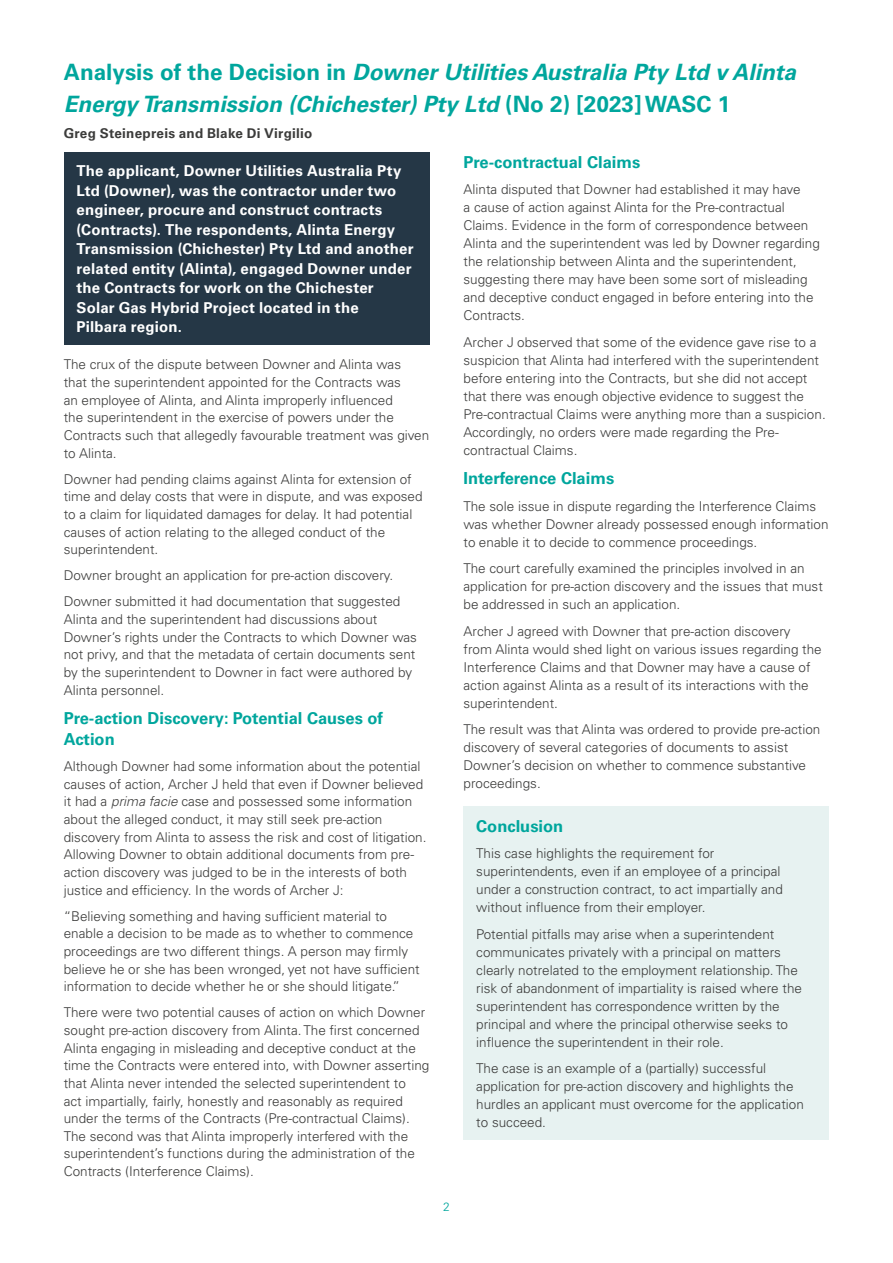
<style>
.page{position:relative;width:893px;height:1263px;background:#fff}
.page>*{position:absolute;margin:0;border:0;box-sizing:border-box;transform-origin:0 0}
.t1{font:italic 700 22.5px/31.5px "Univers LTCYR 65";color:#00a69d}
.t2{font:700 16.5px/21px "Univers LTCYR 65";color:#00a69d}
.t3{font:700 15px/19.5px "Univers LTCYR 65";letter-spacing:.015em;color:#fff}
.t4{font:300 13.5px/18px "Univers LTCYR 45";color:#3c3c3b}
.t5{font:700 13.5px "Univers LTCYR 65";letter-spacing:.015em;color:#3c3c3b}
.t6{font:300 12px "Univers LTCYR 45";color:#00a69d}
.s1{font-style:normal}
.s2{font-style:italic}
</style>
<div class="page">
<div style="left:64px;top:153px;width:365px;height:192px;background:#253746"></div>
<div style="left:463px;top:807px;width:366px;height:333px;background:#e7f2f1"></div>
<h1 class="t1" style="left:64px;top:55px;width:734px"><span class="s1">Analysis of the Decision in</span> Downer Utilities Australia Pty Ltd v Alinta<br>Energy Transmission (Chichester) Pty Ltd <span class="s1">(No 2) [2023] WASC 1</span></h1>
<p class="t5" style="left:64px;top:124px;width:250px">Greg Steinepreis and Blake Di Virgilio</p>
<p class="t3" style="left:77px;top:160px;width:338px">The applicant, Downer Utilities Australia Pty Ltd (Downer), was the contractor under two engineer, procure and construct contracts (Contracts). The respondents, Alinta Energy Transmission (Chichester) Pty Ltd and another related entity (Alinta), engaged Downer under the Contracts for work on the Chichester Solar Gas Hybrid Project located in the<br>Pilbara region.</p>
<p class="t4" style="left:64px;top:355px;width:367px">The crux of the dispute between Downer and Alinta was<br>that the superintendent appointed for the Contracts was<br>an employee of Alinta, and Alinta improperly influenced<br>the superintendent in the exercise of powers under the Contracts such that allegedly favourable treatment was given to Alinta.</p>
<p class="t4" style="left:64px;top:470px;width:360px">Downer had pending claims against Alinta for extension of time and delay costs that were in dispute, and was exposed to a claim for liquidated damages for delay. It had potential causes of action relating to the alleged conduct of the superintendent.</p>
<p class="t4" style="left:64px;top:562px;width:338px;line-height:26.1px">Downer brought an application for pre-action discovery.<br>Downer submitted it had documentation that suggested</p>
<p class="t4" style="left:64px;top:610px;width:355px">Alinta and the superintendent had discussions about Downer’s rights under the Contracts to which Downer was not privy, and that the metadata of certain documents sent by the superintendent to Downer in fact were authored by Alinta personnel.</p>
<p class="t2" style="left:64px;top:707px;width:321px">Pre-action Discovery: Potential Causes of<br>Action</p>
<p class="t4" style="left:64px;top:757px;width:364px">Although Downer had some information about the potential causes of action, Archer J held that even if Downer believed it had a <span class="s2">prima facie</span> case and possessed some information about the alleged conduct, it may still seek pre-action discovery from Alinta to assess the risk and cost of litigation.<br>Allowing Downer to obtain additional documents from pre&shy;action discovery was judged to be in the interests of both justice and efficiency. In the words of Archer J:</p>
<p class="t4" style="left:64px;top:907px;width:357px">“Believing something and having sufficient material to enable a decision to be made as to whether to commence proceedings are two different things. A person may firmly believe he or she has been wronged, yet not have sufficient information to decide whether he or she should litigate.”</p>
<p class="t4" style="left:64px;top:1003px;width:367px">There were two potential causes of action on which Downer sought pre-action discovery from Alinta. The first concerned Alinta engaging in misleading and deceptive conduct at the time the Contracts were entered into, with Downer asserting that Alinta never intended the selected superintendent to<br>act impartially, fairly, honestly and reasonably as required under the terms of the Contracts (Pre-contractual Claims).<br>The second was that Alinta improperly interfered with the superintendent’s functions during the administration of the Contracts (Interference Claims).</p>
<p class="t2" style="left:463px;top:150px;width:178px">Pre-contractual Claims</p>
<p class="t4" style="left:463px;top:180px;width:358px">Alinta disputed that Downer had established it may have<br>a cause of action against Alinta for the Pre-contractual Claims. Evidence in the form of correspondence between Alinta and the superintendent was led by Downer regarding the relationship between Alinta and the superintendent, suggesting there may have been some sort of misleading and deceptive conduct engaged in before entering into the Contracts.</p>
<p class="t4" style="left:463px;top:332px;width:364px">Archer J observed that some of the evidence gave rise to a suspicion that Alinta had interfered with the superintendent before entering into the Contracts, but she did not accept that there was enough objective evidence to suggest the Pre-contractual Claims were anything more than a suspicion.<br>Accordingly, no orders were made regarding the Pre&shy;contractual Claims.</p>
<p class="t2" style="left:463px;top:467px;width:152px">Interference Claims</p>
<p class="t4" style="left:463px;top:496px;width:367px">The sole issue in dispute regarding the Interference Claims was whether Downer already possessed enough information to enable it to decide to commence proceedings.</p>
<p class="t4" style="left:463px;top:559px;width:361px">The court carefully examined the principles involved in an application for pre-action discovery and the issues that must be addressed in such an application.</p>
<p class="t4" style="left:463px;top:621px;width:360px">Archer J agreed with Downer that pre-action discovery from Alinta would shed light on various issues regarding the Interference Claims and that Downer may have a cause of action against Alinta as a result of its interactions with the superintendent.</p>
<p class="t4" style="left:463px;top:720px;width:358px">The result was that Alinta was ordered to provide pre-action discovery of several categories of documents to assist Downer’s decision on whether to commence substantive proceedings.</p>
<p class="t2" style="left:476px;top:814px;width:89px">Conclusion</p>
<p class="t4" style="left:476px;top:844px;width:308px">This case highlights the requirement for superintendents, even if an employee of a principal under a construction contract, to act impartially and without influence from their employer.</p>
<p class="t4" style="left:476px;top:924px;width:327px">Potential pitfalls may arise when a superintendent communicates privately with a principal on matters clearly notrelated to the employment relationship. The risk of abandonment of impartiality is raised where the superintendent has correspondence written by the principal and where the principal otherwise seeks to influence the superintendent in their role.</p>
<p class="t4" style="left:476px;top:1059px;width:329px">The case is an example of a (partially) successful application for pre-action discovery and highlights the hurdles an applicant must overcome for the application to succeed.</p>
<p class="t6" style="left:443px;top:1199px;width:8px">2</p>
</div>
